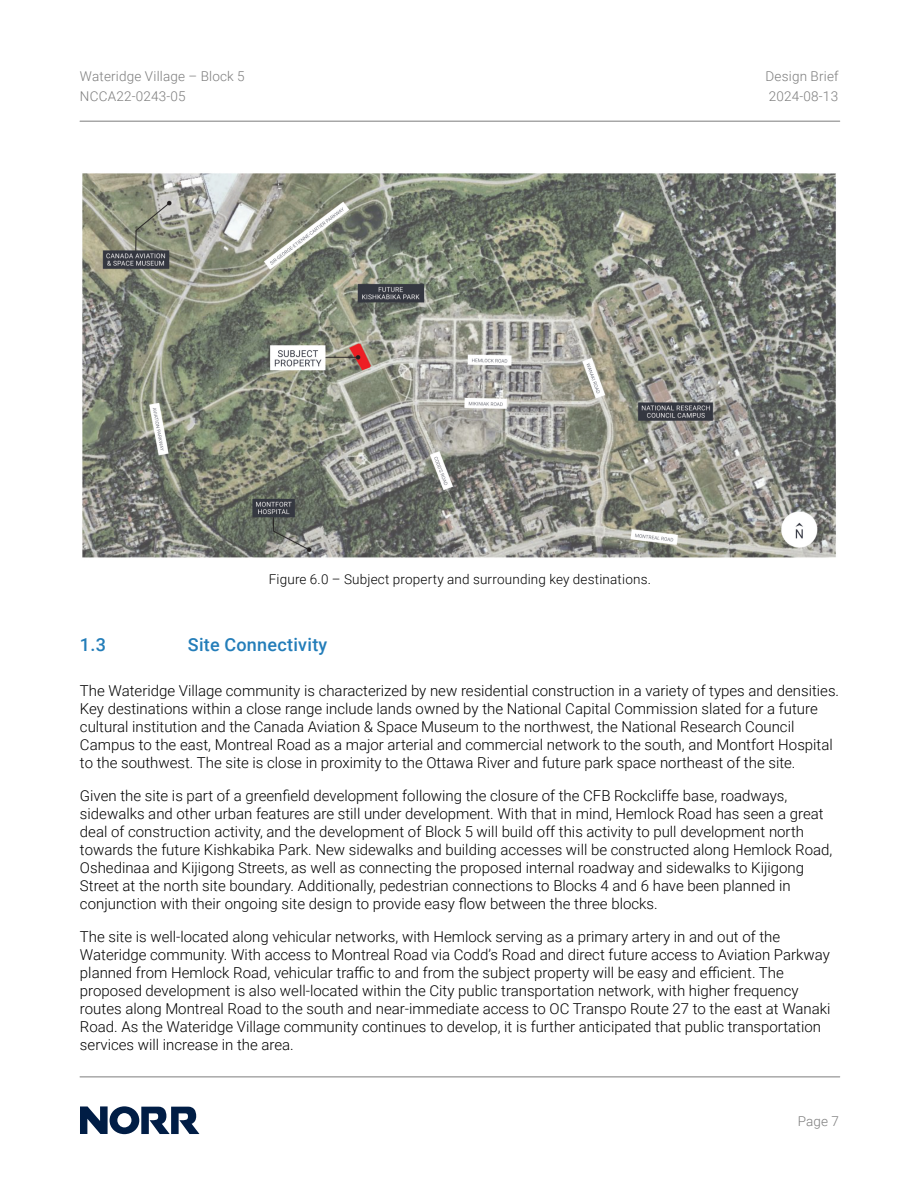
<style>
.page{position:relative;width:918px;height:1188px;background:#fff}
.page>*{position:absolute;margin:0;border:0;box-sizing:border-box;transform-origin:0 0}
.t1{font:500 18px "Roboto";letter-spacing:.015em;color:#237db9}
.t2{font:300 15px/18px "Roboto";color:#000}
.t3{font:300 13.5px "Roboto";letter-spacing:.015em;color:#7d7d7d}
.t4{font:300 13.5px "Roboto";letter-spacing:.015em;color:#000}
</style>
<div class="page">
<hr style="left:80px;top:121px;width:760px;height:1px;background:#7d7d7d">
<hr style="left:80px;top:1077px;width:760px;height:1px;background:#7d7d7d">
<svg style="left:80px;top:1106px;width:119px;height:28px"></svg>
<img style="left:82px;top:173px;width:754px;height:385px">
<p class="t3" style="left:80px;top:71px;width:166px">Wateridge Village – Block 5</p>
<p class="t3" style="left:766px;top:71px;width:75px">Design Brief</p>
<p class="t3" style="left:80px;top:91px;width:107px">NCCA22-0243-05</p>
<p class="t3" style="left:769px;top:91px;width:71px">2024-08-13</p>
<p class="t4" style="left:269px;top:573px;width:384px">Figure 6.0 – Subject property and surrounding key destinations.</p>
<p class="t1" style="left:80px;top:638px;width:28px">1.3</p>
<p class="t1" style="left:188px;top:638px;width:141px">Site Connectivity</p>
<p class="t2" style="left:80px;top:683px;width:761px">The Wateridge Village community is characterized by new residential construction in a variety of types and densities.<br>Key destinations within a close range include lands owned by the National Capital Commission slated for a future cultural institution and the Canada Aviation &amp; Space Museum to the northwest, the National Research Council Campus to the east, Montreal Road as a major arterial and commercial network to the south, and Montfort Hospital to the southwest. The site is close in proximity to the Ottawa River and future park space northeast of the site.</p>
<p class="t2" style="left:80px;top:788px;width:754px">Given the site is part of a greenfield development following the closure of the CFB Rockcliffe base, roadways, sidewalks and other urban features are still under development. With that in mind, Hemlock Road has seen a great deal of construction activity, and the development of Block 5 will build off this activity to pull development north towards the future Kishkabika Park. New sidewalks and building accesses will be constructed along Hemlock Road, Oshedinaa and Kijigong Streets, as well as connecting the proposed internal roadway and sidewalks to Kijigong Street at the north site boundary. Additionally, pedestrian connections to Blocks 4 and 6 have been planned in conjunction with their ongoing site design to provide easy flow between the three blocks.</p>
<p class="t2" style="left:80px;top:929px;width:752px">The site is well-located along vehicular networks, with Hemlock serving as a primary artery in and out of the Wateridge community. With access to Montreal Road via Codd’s Road and direct future access to Aviation Parkway planned from Hemlock Road, vehicular traffic to and from the subject property will be easy and efficient. The proposed development is also well-located within the City public transportation network, with higher frequency routes along Montreal Road to the south and near-immediate access to OC Transpo Route 27 to the east at Wanaki Road. As the Wateridge Village community continues to develop, it is further anticipated that public transportation services will increase in the area.</p>
<p class="t3" style="left:798px;top:1116px;width:43px">Page 7</p>
</div>
